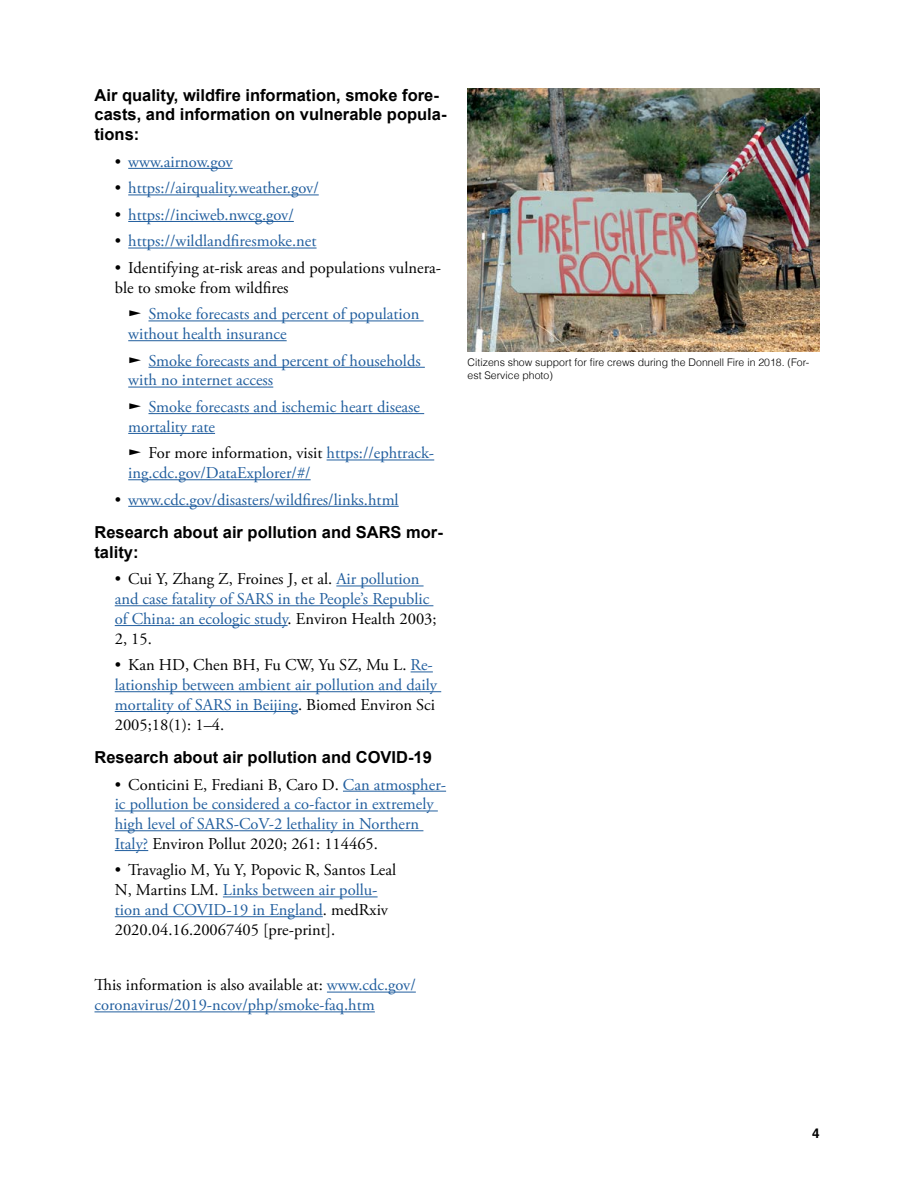
<style>
.page{position:relative;width:918px;height:1188px;background:#fff}
.page>*{position:absolute;margin:0;border:0;box-sizing:border-box;transform-origin:0 0}
.FAQ_Answers{font:16.5px/19.8px "Adobe Garamond Pro";color:#215e9e}
.t1{font:16.5px/19.8px "Adobe Garamond Pro";color:#000}
.FAQ_Header{font:700 16.5px/19.8px "Arial";color:#000}
.t2{font:700 13.5px "Helvetica";color:#000}
.Captions{font:300 10.5px/12.6px "Helvetica";color:#000}
.s1{color:#000}
.s2{color:#215e9e}
</style>
<div class="page">
<img style="left:468px;top:89px;width:352px;height:263px">
<hr style="left:128px;top:168px;width:105px;height:1px;background:#215e9e">
<hr style="left:128px;top:195px;width:191px;height:1px;background:#215e9e">
<hr style="left:128px;top:221px;width:166px;height:1px;background:#215e9e">
<hr style="left:128px;top:248px;width:189px;height:1px;background:#215e9e">
<hr style="left:148px;top:321px;width:276px;height:1px;background:#215e9e">
<hr style="left:128px;top:340px;width:159px;height:1px;background:#215e9e">
<hr style="left:148px;top:367px;width:277px;height:1px;background:#215e9e">
<hr style="left:128px;top:387px;width:145px;height:1px;background:#215e9e">
<hr style="left:148px;top:413px;width:276px;height:1px;background:#215e9e">
<hr style="left:128px;top:433px;width:87px;height:1px;background:#215e9e">
<hr style="left:327px;top:460px;width:107px;height:1px;background:#215e9e">
<hr style="left:128px;top:479px;width:183px;height:1px;background:#215e9e">
<hr style="left:128px;top:506px;width:271px;height:1px;background:#215e9e">
<hr style="left:336px;top:586px;width:88px;height:1px;background:#215e9e">
<hr style="left:115px;top:605px;width:318px;height:1px;background:#215e9e">
<hr style="left:115px;top:625px;width:173px;height:1px;background:#215e9e">
<svg style="left:411px;top:672px;width:22px;height:1px"></svg>
<hr style="left:115px;top:691px;width:326px;height:1px;background:#215e9e">
<hr style="left:115px;top:711px;width:183px;height:1px;background:#215e9e">
<hr style="left:343px;top:791px;width:103px;height:1px;background:#215e9e">
<hr style="left:115px;top:811px;width:323px;height:1px;background:#215e9e">
<hr style="left:115px;top:830px;width:308px;height:1px;background:#215e9e">
<hr style="left:115px;top:850px;width:33px;height:1px;background:#215e9e">
<hr style="left:223px;top:897px;width:155px;height:1px;background:#215e9e">
<hr style="left:115px;top:916px;width:208px;height:1px;background:#215e9e">
<hr style="left:327px;top:992px;width:89px;height:1px;background:#215e9e">
<hr style="left:94px;top:1011px;width:281px;height:1px;background:#215e9e">
<p class="FAQ_Header" style="left:94px;top:85px;width:354px">Air quality, wildfire information, smoke fore&shy;casts, and information on vulnerable popula&shy;tions:</p>
<p class="FAQ_Answers" style="left:115px;top:152px;width:119px"><span class="s1">•</span> www.airnow.gov</p>
<p class="FAQ_Answers" style="left:115px;top:179px;width:206px"><span class="s1">•</span> https://airquality.weather.gov/</p>
<p class="FAQ_Answers" style="left:115px;top:205px;width:181px"><span class="s1">•</span> https://inciweb.nwcg.gov/</p>
<p class="FAQ_Answers" style="left:115px;top:232px;width:203px"><span class="s1">•</span> https://wildlandfiresmoke.net</p>
<p class="t1" style="left:115px;top:258px;width:328px">• Identifying at-risk areas and populations vulnera&shy;ble to smoke from wildfires</p>
<p class="FAQ_Answers" style="left:128px;top:305px;width:293px"><span class="s1">►</span> Smoke forecasts and percent of population without health insurance</p>
<p class="FAQ_Answers" style="left:128px;top:351px;width:294px"><span class="s1">►</span> Smoke forecasts and percent of households with no internet access</p>
<p class="FAQ_Answers" style="left:128px;top:397px;width:293px"><span class="s1">►</span> Smoke forecasts and ischemic heart disease mortality rate</p>
<p class="FAQ_Answers" style="left:128px;top:444px;width:308px"><span class="s1">► For more information, visit</span> https://ephtrack&shy;ing.cdc.gov/DataExplorer/#/</p>
<p class="FAQ_Answers" style="left:115px;top:490px;width:285px"><span class="s1">•</span> www.cdc.gov/disasters/wildfires/links.html</p>
<p class="FAQ_Header" style="left:94px;top:522px;width:350px">Research about air pollution and SARS mor&shy;tality:</p>
<p class="FAQ_Answers" style="left:115px;top:570px;width:323px"><span class="s1">• Cui Y, Zhang Z, Froines J, et al.</span> Air pollution and case fatality of SARS in the People’s Republic of China: an ecologic study<span class="s1">. Environ Health 2003; 2, 15.</span></p>
<p class="FAQ_Answers" style="left:115px;top:656px;width:324px"><span class="s1">• Kan HD, Chen BH, Fu CW, Yu SZ, Mu L.</span> Re&shy;lationship between ambient air pollution and daily mortality of SARS in Beijing<span class="s1">. Biomed Environ Sci 2005;18(1): 1–4.</span></p>
<p class="FAQ_Header" style="left:94px;top:747px;width:339px">Research about air pollution and COVID-19</p>
<p class="FAQ_Answers" style="left:115px;top:775px;width:333px"><span class="s1">• Conticini E, Frediani B, Caro D.</span> Can atmospher&shy;ic pollution be considered a co-factor in extremely high level of SARS-CoV-2 lethality in Northern Italy? <span class="s1">Environ Pollut 2020; 261: 114465.</span></p>
<p class="t1" style="left:115px;top:861px;width:283px">• Travaglio M, Yu Y, Popovic R, Santos Leal N, Martins LM. <span class="s2">Links between air pollu&shy;tion and COVID-19 in England</span>. medRxiv 2020.04.16.20067405 [pre-print].</p>
<p class="FAQ_Answers" style="left:94px;top:976px;width:323px"><span class="s1">This information is also available at:</span> www.cdc.gov/ coronavirus/2019-ncov/php/smoke-faq.htm</p>
<p class="Captions" style="left:468px;top:356px;width:343px">Citizens show support for fire crews during the Donnell Fire in 2018. (For&shy;est Service photo)</p>
<p class="t2" style="left:812px;top:1122px;width:9px">4</p>
</div>
